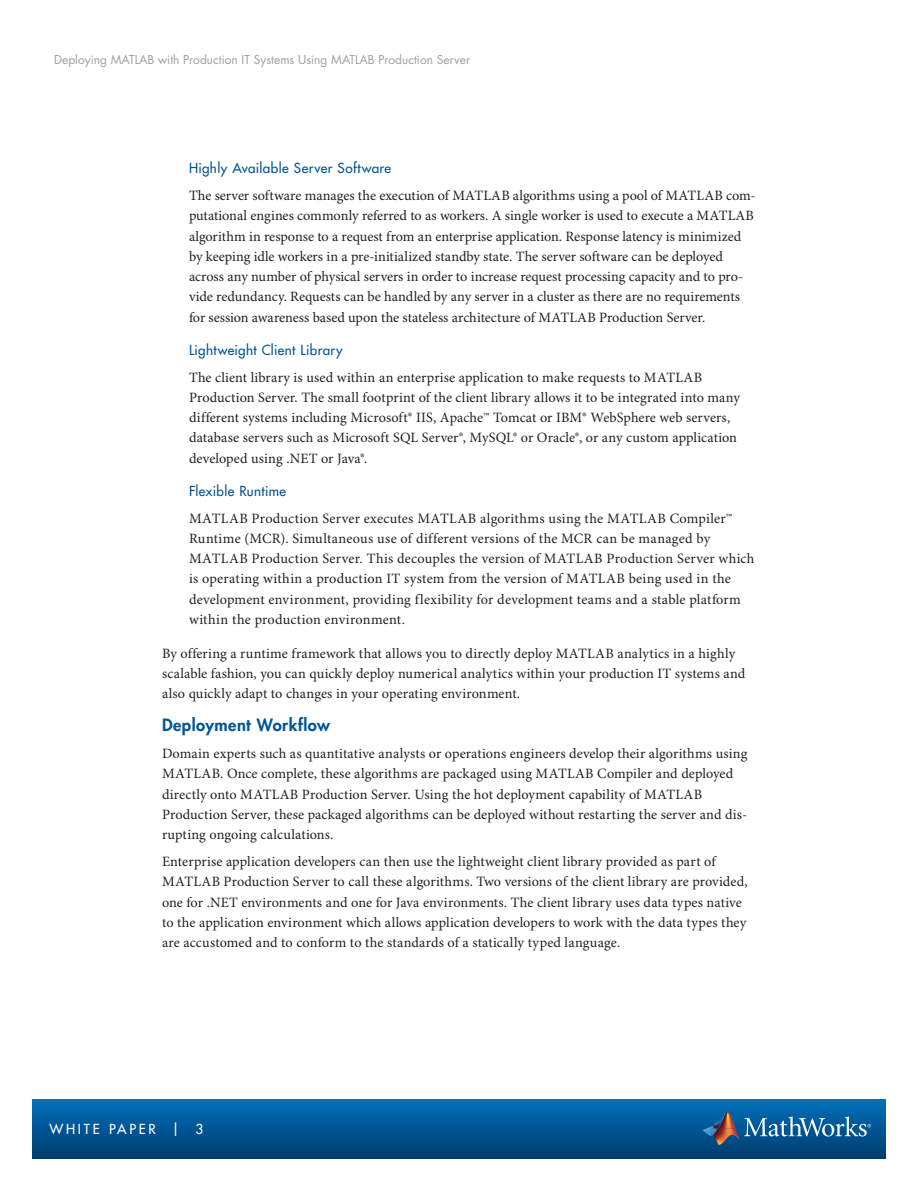
<style>
.page{position:relative;width:918px;height:1188px;background:#fff}
.page>*{position:absolute;margin:0;border:0;box-sizing:border-box;transform-origin:0 0}
.Subhead_Level_1{font:800 16.5px "Futura Std";letter-spacing:.03em;color:#005594}
.Body_Copy{font:14.25px/20.2px "Minion Pro";letter-spacing:.005em;color:#231f20}
.Subhead_Level_2{font:500 13.5px "Futura Std";letter-spacing:.025em;color:#005594}
.t1{font:500 13.5px "Futura Std";letter-spacing:.2em;color:#fff}
.t2{font:12px "Futura Std";color:#9d9fa2}
</style>
<div class="page">
<div style="left:32px;top:1099px;width:854px;height:59px;background:linear-gradient(to bottom,#0071bc,#003d6d)"></div>
<img style="left:712px;top:1112px;width:23px;height:16px">
<svg style="left:703px;top:1127px;width:9px;height:9px"></svg>
<img style="left:712px;top:1128px;width:27px;height:17px">
<svg style="left:744px;top:1116px;width:127px;height:21px;background:#3f81b1"></svg>
<p class="t2" style="left:54px;top:52px;width:418px">Deploying MATLAB with Production IT Systems Using MATLAB Production Server</p>
<p class="Subhead_Level_2" style="left:189px;top:160px;width:204px">Highly Available Server Software</p>
<p class="Body_Copy" style="left:189px;top:186px;width:568px">The server software manages the execution of MATLAB algorithms using a pool of MATLAB com&shy;putational engines commonly referred to as workers. A single worker is used to execute a MATLAB algorithm in response to a request from an enterprise application. Response latency is minimized by keeping idle workers in a pre-initialized standby state. The server software can be deployed across any number of physical servers in order to increase request processing capacity and to pro&shy;vide redundancy. Requests can be handled by any server in a cluster as there are no requirements for session awareness based upon the stateless architecture of MATLAB Production Server.</p>
<p class="Subhead_Level_2" style="left:189px;top:341px;width:155px">Lightweight Client Library</p>
<p class="Body_Copy" style="left:189px;top:368px;width:553px">The client library is used within an enterprise application to make requests to MATLAB Production Server. The small footprint of the client library allows it to be integrated into many different systems including Microsoft® IIS, Apache™ Tomcat or IBM® WebSphere web servers, database servers such as Microsoft SQL Server®, MySQL® or Oracle®, or any custom application developed using .NET or Java®.</p>
<p class="Subhead_Level_2" style="left:189px;top:482px;width:99px">Flexible Runtime</p>
<p class="Body_Copy" style="left:189px;top:509px;width:567px">MATLAB Production Server executes MATLAB algorithms using the MATLAB Compiler™ Runtime (MCR). Simultaneous use of different versions of the MCR can be managed by MATLAB Production Server. This decouples the version of MATLAB Production Server which is operating within a production IT system from the version of MATLAB being used in the development environment, providing flexibility for development teams and a stable platform within the production environment.</p>
<p class="Body_Copy" style="left:162px;top:644px;width:585px">By offering a runtime framework that allows you to directly deploy MATLAB analytics in a highly scalable fashion, you can quickly deploy numerical analytics within your production IT systems and also quickly adapt to changes in your operating environment.</p>
<p class="Subhead_Level_1" style="left:162px;top:715px;width:170px">Deployment Workflow</p>
<p class="Body_Copy" style="left:162px;top:744px;width:587px">Domain experts such as quantitative analysts or operations engineers develop their algorithms using MATLAB. Once complete, these algorithms are packaged using MATLAB Compiler and deployed directly onto MATLAB Production Server. Using the hot deployment capability of MATLAB Production Server, these packaged algorithms can be deployed without restarting the server and dis&shy;rupting ongoing calculations.</p>
<p class="Body_Copy" style="left:162px;top:852px;width:587px">Enterprise application developers can then use the lightweight client library provided as part of MATLAB Production Server to call these algorithms. Two versions of the client library are provided, one for .NET environments and one for Java environments. The client library uses data types native to the application environment which allows application developers to work with the data types they are accustomed and to conform to the standards of a statically typed language.</p>
<p class="t1" style="left:50px;top:1121px;width:155px">WHITE PAPER | 3</p>
</div>
